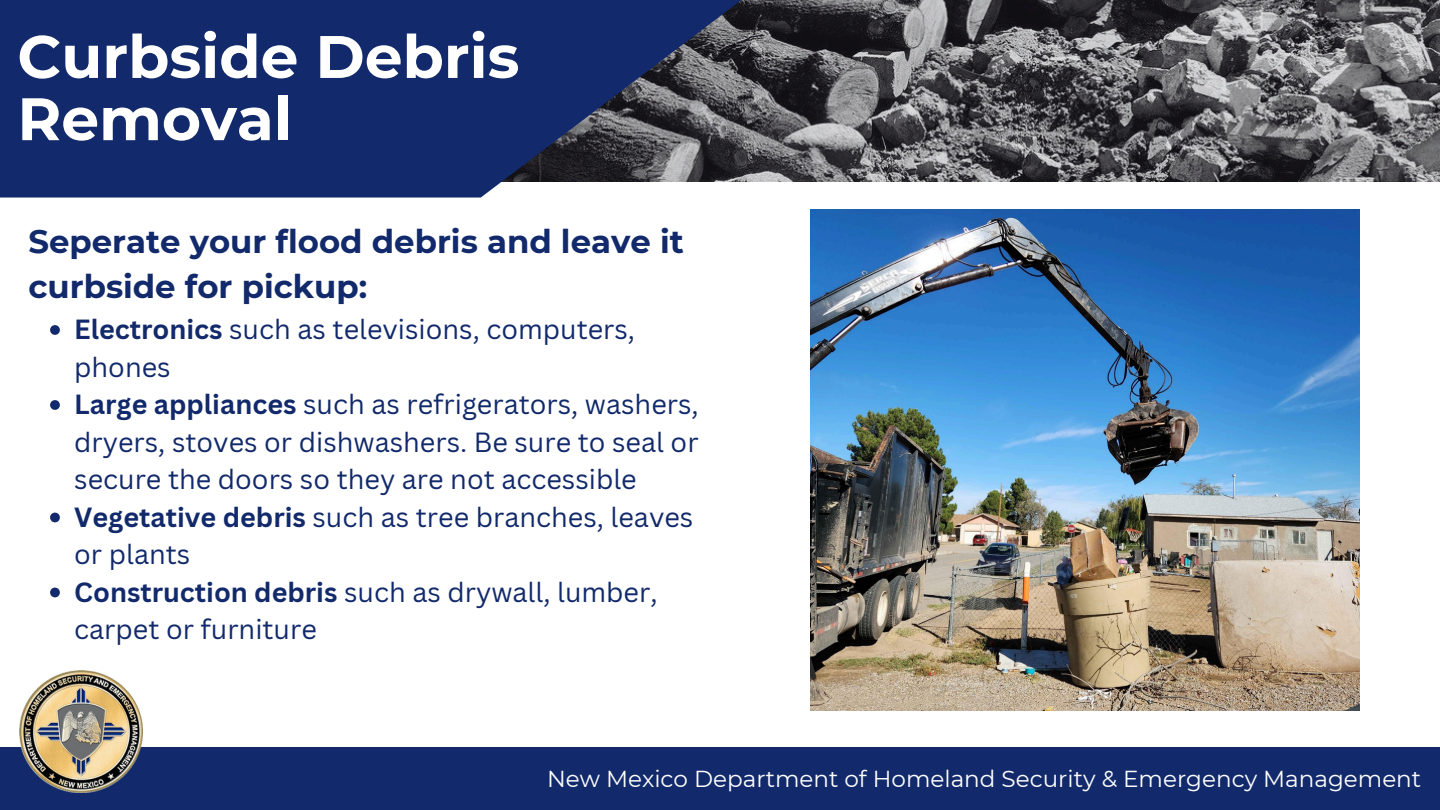
<style>
.page{position:relative;width:1440px;height:810px;background:#fff}
.page>*{position:absolute;margin:0;border:0;box-sizing:border-box;transform-origin:0 0}
.t1{font:700 59.9px/62.2px "Montserrat";color:#fff}
.t2{font:700 32.4px/45.1px "Montserrat";color:#122a6b}
.t3{font:27px/37.5px "Canva Sans";color:#122a6b}
.t4{font:23.1px "Montserrat";color:#fff}
.s1{font-weight:700}
</style>
<div class="page">
<img style="left:769px;top:0;width:671px;height:181px">
<svg style="left:0;top:0;width:769px;height:198px;background:#23366b"></svg>
<div style="left:0;top:748px;width:1440px;height:62px;background:#122a6b"></div>
<img style="left:20px;top:670px;width:122px;height:122px">
<img style="left:810px;top:209px;width:549px;height:501px">
<svg style="left:50px;top:325px;width:10px;height:10px"></svg>
<svg style="left:50px;top:400px;width:10px;height:10px"></svg>
<svg style="left:50px;top:513px;width:10px;height:9px"></svg>
<svg style="left:50px;top:588px;width:10px;height:9px"></svg>
<p class="t1" style="left:17px;top:25px;width:504px">Curbside Debris<br>Removal</p>
<p class="t2" style="left:28px;top:218px;width:657px">Seperate your flood debris and leave it curbside for pickup:</p>
<p class="t3" style="left:74px;top:310px;width:562px"><span class="s1">Electronics</span> such as televisions, computers, phones</p>
<p class="t3" style="left:74px;top:385px;width:626px;text-align:justify"><span class="s1">Large appliances</span> such as refrigerators, washers, dryers, stoves or dishwashers. Be sure to seal or secure the doors so they are not accessible</p>
<p class="t3" style="left:74px;top:498px;width:621px"><span class="s1">Vegetative debris</span> such as tree branches, leaves or plants</p>
<p class="t3" style="left:74px;top:573px;width:585px"><span class="s1">Construction debris</span> such as drywall, lumber, carpet or furniture</p>
<p class="t4" style="left:547px;top:764px;width:876px">New Mexico Department of Homeland Security &amp; Emergency Management</p>
</div>
